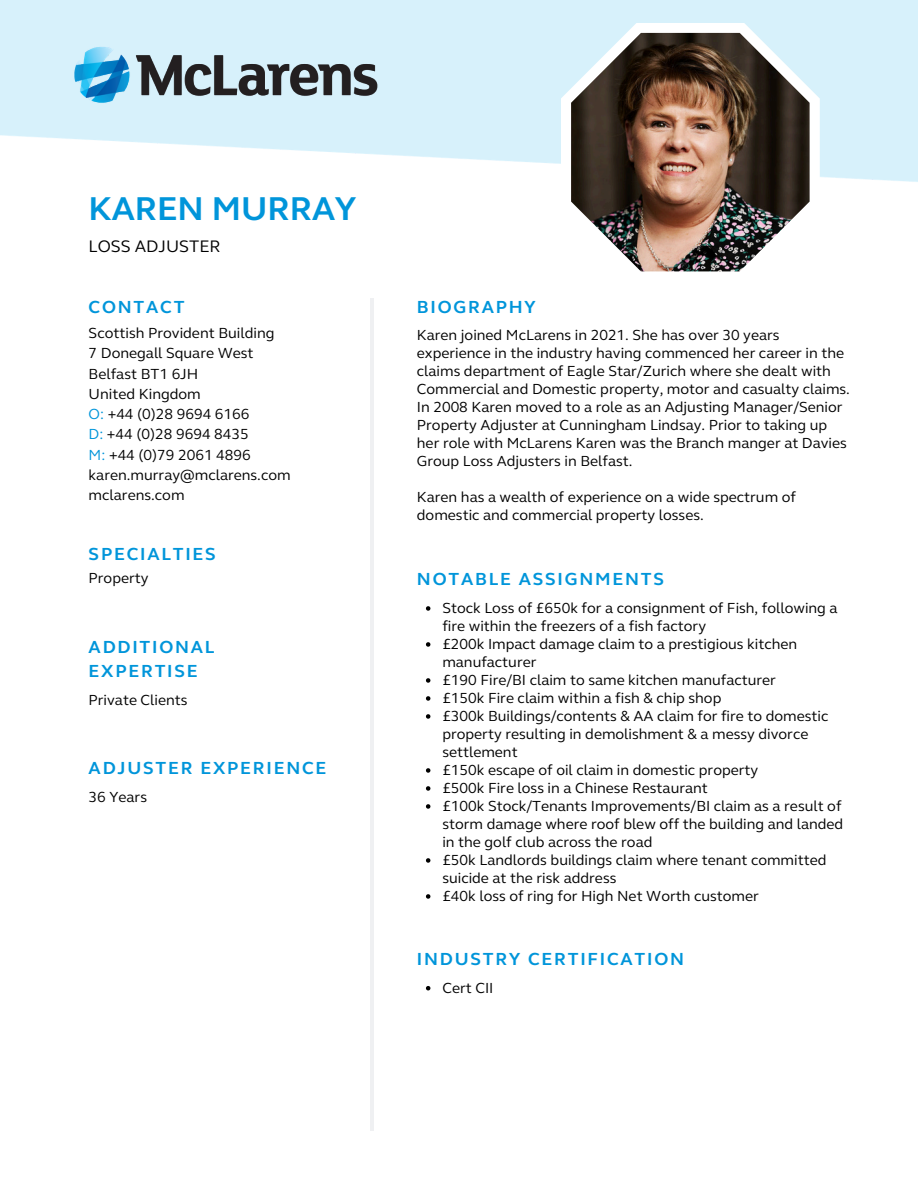
<style>
.page{position:relative;width:918px;height:1188px;background:#fff}
.page>*{position:absolute;margin:0;border:0;box-sizing:border-box;transform-origin:0 0}
.t1{font:700 33.9px "FS Elliot";color:#0095da}
.t2{font:700 18px/24.8px "FS Elliot";letter-spacing:.1em;color:#0095da}
.t3{font:17.1px "FS Elliot";color:#000}
.t4{font:15px/18px "FS Elliot";color:#000}
.s1{color:#0095da}
</style>
<div class="page">
<hr style="left:370px;top:298px;width:3px;height:832px;background:#eff0f2">
<svg style="left:561px;top:23px;width:259px;height:249px"></svg>
<img style="left:571px;top:33px;width:239px;height:238px">
<svg style="left:426px;top:606px;width:4px;height:5px"></svg>
<svg style="left:426px;top:642px;width:4px;height:5px"></svg>
<svg style="left:426px;top:678px;width:4px;height:5px"></svg>
<svg style="left:426px;top:696px;width:4px;height:5px"></svg>
<svg style="left:426px;top:714px;width:4px;height:5px"></svg>
<svg style="left:426px;top:768px;width:4px;height:5px"></svg>
<svg style="left:426px;top:786px;width:4px;height:5px"></svg>
<svg style="left:426px;top:804px;width:4px;height:5px"></svg>
<svg style="left:426px;top:858px;width:4px;height:5px"></svg>
<svg style="left:426px;top:894px;width:4px;height:5px"></svg>
<svg style="left:426px;top:986px;width:4px;height:4px"></svg>
<img style="left:54px;top:23px;width:344px;height:103px">
<h1 class="t1" style="left:89px;top:189px;width:269px">KAREN MURRAY</h1>
<p class="t3" style="left:89px;top:236px;width:134px">LOSS ADJUSTER</p>
<p class="t2" style="left:89px;top:295px;width:97px">CONTACT</p>
<p class="t4" style="left:89px;top:324px;width:187px">Scottish Provident Building</p>
<p class="t4" style="left:89px;top:345px;width:167px">7 Donegall Square West</p>
<p class="t4" style="left:89px;top:365px;width:111px">Belfast BT1 6JH</p>
<p class="t4" style="left:89px;top:385px;width:114px">United Kingdom</p>
<p class="t4" style="left:89px;top:405px;width:162px"><span class="s1">O:</span> +44 (0)28 9694 6166</p>
<p class="t4" style="left:89px;top:426px;width:162px"><span class="s1">D:</span> +44 (0)28 9694 8435</p>
<p class="t4" style="left:89px;top:446px;width:164px"><span class="s1">M:</span> +44 (0)79 2061 4896</p>
<p class="t4" style="left:89px;top:466px;width:204px">karen.murray@mclarens.com</p>
<p class="t4" style="left:89px;top:486px;width:97px">mclarens.com</p>
<p class="t2" style="left:89px;top:542px;width:129px">SPECIALTIES</p>
<p class="t4" style="left:89px;top:569px;width:61px">Property</p>
<p class="t2" style="left:89px;top:634px;width:127px">ADDITIONAL<br>EXPERTISE</p>
<p class="t4" style="left:89px;top:691px;width:100px">Private Clients</p>
<p class="t2" style="left:89px;top:756px;width:239px">ADJUSTER EXPERIENCE</p>
<p class="t4" style="left:89px;top:788px;width:60px">36 Years</p>
<p class="t2" style="left:417px;top:295px;width:120px">BIOGRAPHY</p>
<p class="t4" style="left:417px;top:327px;width:435px">Karen joined McLarens in 2021. She has over 30 years experience in the industry having commenced her career in the claims department of Eagle Star/Zurich where she dealt with Commercial and Domestic property, motor and casualty claims.</p>
<p class="t4" style="left:417px;top:399px;width:431px">In 2008 Karen moved to a role as an Adjusting Manager/Senior Property Adjuster at Cunningham Lindsay. Prior to taking up her role with McLarens Karen was the Branch manger at Davies Group Loss Adjusters in Belfast.</p>
<p class="t4" style="left:417px;top:489px;width:381px">Karen has a wealth of experience on a wide spectrum of domestic and commercial property losses.</p>
<p class="t2" style="left:417px;top:567px;width:248px">NOTABLE ASSIGNMENTS</p>
<p class="t4" style="left:442px;top:599px;width:397px">Stock Loss of £650k for a consignment of Fish, following a fire within the freezers of a fish factory</p>
<p class="t4" style="left:442px;top:635px;width:356px">£200k Impact damage claim to a prestigious kitchen manufacturer</p>
<p class="t4" style="left:442px;top:671px;width:335px">£190 Fire/BI claim to same kitchen manufacturer</p>
<p class="t4" style="left:442px;top:689px;width:281px">£150k Fire claim within a fish &amp; chip shop</p>
<p class="t4" style="left:442px;top:707px;width:388px">£300k Buildings/contents &amp; AA claim for fire to domestic property resulting in demolishment &amp; a messy divorce settlement</p>
<p class="t4" style="left:442px;top:761px;width:317px">£150k escape of oil claim in domestic property</p>
<p class="t4" style="left:442px;top:779px;width:267px">£500k Fire loss in a Chinese Restaurant</p>
<p class="t4" style="left:442px;top:797px;width:402px;text-align:justify">£100k Stock/Tenants Improvements/BI claim as a result of storm damage where roof blew off the building and landed in the golf club across the road</p>
<p class="t4" style="left:442px;top:851px;width:386px">£50k Landlords buildings claim where tenant committed suicide at the risk address</p>
<p class="t4" style="left:442px;top:887px;width:318px">£40k loss of ring for High Net Worth customer</p>
<p class="t2" style="left:417px;top:947px;width:269px">INDUSTRY CERTIFICATION</p>
<p class="t4" style="left:442px;top:979px;width:53px">Cert CII</p>
</div>
